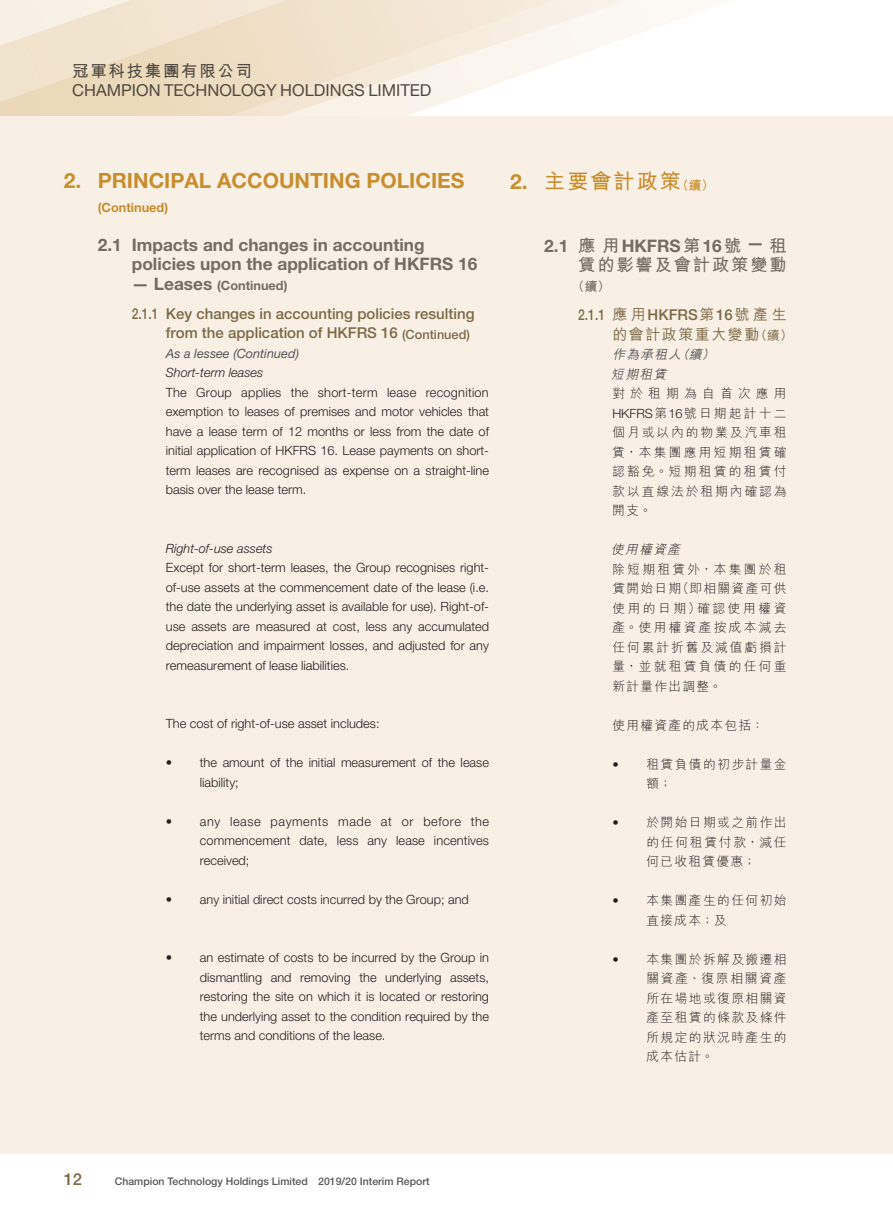
<style>
.page{position:relative;width:893px;height:1212px;background:#fff}
.page>*{position:absolute;margin:0;border:0;box-sizing:border-box;transform-origin:0 0}
.t1{font:700 21px "Helvetica Neue LT Std";color:#c68e2f}
.t2{font:700 21px "M Hei HK";letter-spacing:.1em;color:#c68e2f}
.t3{font:700 17.25px/19.5px "Helvetica Neue LT Std";color:#736d62}
.t4{font:700 17.25px "M Hei HK";letter-spacing:.11em;color:#736d62}
.t5{font:16.5px "Helvetica Neue LT Std";color:#514a41}
.t6{font:700 16.5px "M Hei HK";letter-spacing:.1em;color:#514a41}
.t7{font:500 16.5px "Helvetica Neue LT Std";color:#7e6945}
.t8{font:500 15px/19.5px "Helvetica Neue LT Std";color:#7e6945;scale:.8 1}
.t9{font:500 15px "M Hei HK";letter-spacing:.1em;color:#7e6945}
.t10{font:300 12.75px/19.5px "Helvetica Neue LT Std";color:#231f20;text-align:justify}
.t11{font:300 12.75px/19.5px "M Hei HK";letter-spacing:.14em;color:#231f20;text-align:justify}
.t12{font:italic 300 12.75px "Helvetica Neue LT Std";color:#231f20}
.t13{font:300 12.75px/19.5px "M Hei HK";letter-spacing:.11em;color:#231f20}
.t14{font:italic 12.75px "Helvetica Neue LT Std";color:#57585a}
.t15{font:700 12.75px "Helvetica Neue LT Std";color:#736d62}
.t16{font:300 12.75px "M Hei HK";letter-spacing:.1em;color:#231f20}
.t17{font:700 12.75px "Helvetica Neue LT Std";color:#c68e2f}
.t18{font:italic 300 12.75px "M Hei HK";color:#231f20}
.t19{font:italic 500 12.75px "M Hei HK";color:#57585a}
.t20{font:700 12.75px "M Hei HK";color:#736d62}
.t21{font:500 10.5px "Helvetica Neue LT Std";color:#57585a}
.s1{font-size:17.25px}
.s2{font-size:12.75px}
.s3{font-family:"Helvetica Neue LT Std"}
.s4{font-family:"M Hei HK"}
</style>
<div class="page">
<svg style="left:0;top:0;width:675px;height:116px"></svg>
<div style="left:0;top:116px;width:893px;height:1038px;background:#f8f0e4"></div>
<p class="t6" style="left:72px;top:59px;width:181px">冠軍科技集團有限公司</p>
<p class="t5" style="left:72px;top:80px;width:361px">CHAMPION TECHNOLOGY HOLDINGS LIMITED</p>
<h1 class="t1" style="left:64px;top:167px;width:402px">2. PRINCIPAL ACCOUNTING POLICIES</h1>
<p class="t17" style="left:98px;top:199px;width:72px">(Continued)</p>
<h2 class="t3" style="left:132px;top:234px;width:347px;text-indent:-34px">2.1 Impacts and changes in accounting policies upon the application of HKFRS 16</h2>
<p class="t15" style="left:132px;top:278px;width:157px"><span class="s1">— Leases</span> (Continued)</p>
<p class="t8" style="left:166px;top:304px;width:387px;text-indent:-34px">2.1.1 Key changes in accounting policies resulting from the application of HKFRS 16 <span class="s2">(Continued)</span></p>
<p class="t14" style="left:166px;top:346px;width:135px">As a lessee (Continued)</p>
<p class="t12" style="left:166px;top:365px;width:99px">Short-term leases</p>
<p class="t10" style="left:166px;top:382px;width:325px">The Group applies the short-term lease recognition exemption to leases of premises and motor vehicles that have a lease term of 12 months or less from the date of initial application of HKFRS 16. Lease payments on short&shy;term leases are recognised as expense on a straight-line basis over the lease term.</p>
<p class="t12" style="left:166px;top:541px;width:108px">Right-of-use assets</p>
<p class="t10" style="left:166px;top:558px;width:325px">Except for short-term leases, the Group recognises right&shy;of-use assets at the commencement date of the lease (i.e. the date the underlying asset is available for use). Right-of&shy;use assets are measured at cost, less any accumulated depreciation and impairment losses, and adjusted for any remeasurement of lease liabilities.</p>
<p class="t10" style="left:166px;top:714px;width:215px">The cost of right-of-use asset includes:</p>
<p class="t10" style="left:200px;top:753px;width:291px;text-indent:-34px">• the amount of the initial measurement of the lease liability;</p>
<p class="t10" style="left:200px;top:811px;width:291px;text-indent:-34px">• any lease payments made at or before the commencement date, less any lease incentives received;</p>
<p class="t10" style="left:166px;top:889px;width:305px">• any initial direct costs incurred by the Group; and</p>
<p class="t10" style="left:200px;top:948px;width:291px;text-indent:-34px">• an estimate of costs to be incurred by the Group in dismantling and removing the underlying assets, restoring the site on which it is located or restoring the underlying asset to the condition required by the terms and conditions of the lease.</p>
<h1 class="t2" style="left:510px;top:166px;width:205px"><span class="s3">2.</span> 主要會計政策<span class="s2">（續）</span></h1>
<h2 class="t3" style="left:544px;top:236px;width:244px">2.1 <span class="s4">應用</span>HKFRS<span class="s4">第</span>16<span class="s4">號</span> — <span class="s4">租</span></h2>
<h2 class="t4" style="left:578px;top:252px;width:210px">賃的影響及會計政策變動</h2>
<p class="t20" style="left:572px;top:277px;width:40px">（續）</p>
<p class="t8" style="left:578px;top:305px;width:262px">2.1.1 <span class="s4">應用</span>HKFRS<span class="s4">第</span>16<span class="s4">號產生</span></p>
<p class="t9" style="left:612px;top:323px;width:182px">的會計政策重大變動<span class="s2">（續）</span></p>
<p class="t19" style="left:612px;top:345px;width:107px">作為承租人（續）</p>
<p class="t18" style="left:611px;top:367px;width:59px">短期租賃</p>
<p class="t11" style="left:612px;top:383px;width:176px">對於租期為自首次應用<span class="s3">HKFRS</span>第<span class="s3">16</span>號日期起計十二個月或以內的物業及汽車租賃，本集團應用短期租賃確認豁免。短期租賃的租賃付款以直線法於租期內確認為開支。</p>
<p class="t18" style="left:611px;top:543px;width:73px">使用權資產</p>
<p class="t11" style="left:612px;top:559px;width:176px">除短期租賃外，本集團於租賃開始日期（即相關資產可供使用的日期）確認使用權資產。使用權資產按成本減去任何累計折舊及減值虧損計量，並就租賃負債的任何重新計量作出調整。</p>
<p class="t16" style="left:612px;top:718px;width:153px">使用權資產的成本包括：</p>
<p class="t13" style="left:646px;top:754px;width:142px;text-indent:-34px"><span class="s3">•</span> 租賃負債的初步計量金額；</p>
<p class="t11" style="left:646px;top:812px;width:142px;text-indent:-34px"><span class="s3">•</span> 於開始日期或之前作出的任何租賃付款，減任何已收租賃優惠；</p>
<p class="t13" style="left:646px;top:890px;width:142px;text-indent:-34px"><span class="s3">•</span> 本集團產生的任何初始直接成本；及</p>
<p class="t11" style="left:646px;top:949px;width:142px;text-indent:-34px"><span class="s3">•</span> 本集團於拆解及搬遷相關資產、復原相關資產所在場地或復原相關資產至租賃的條款及條件所規定的狀況時產生的成本估計。</p>
<p class="t7" style="left:64px;top:1169px;width:20px">12</p>
<p class="t21" style="left:115px;top:1175px;width:316px">Champion Technology Holdings Limited 2019/20 Interim Report</p>
</div>
